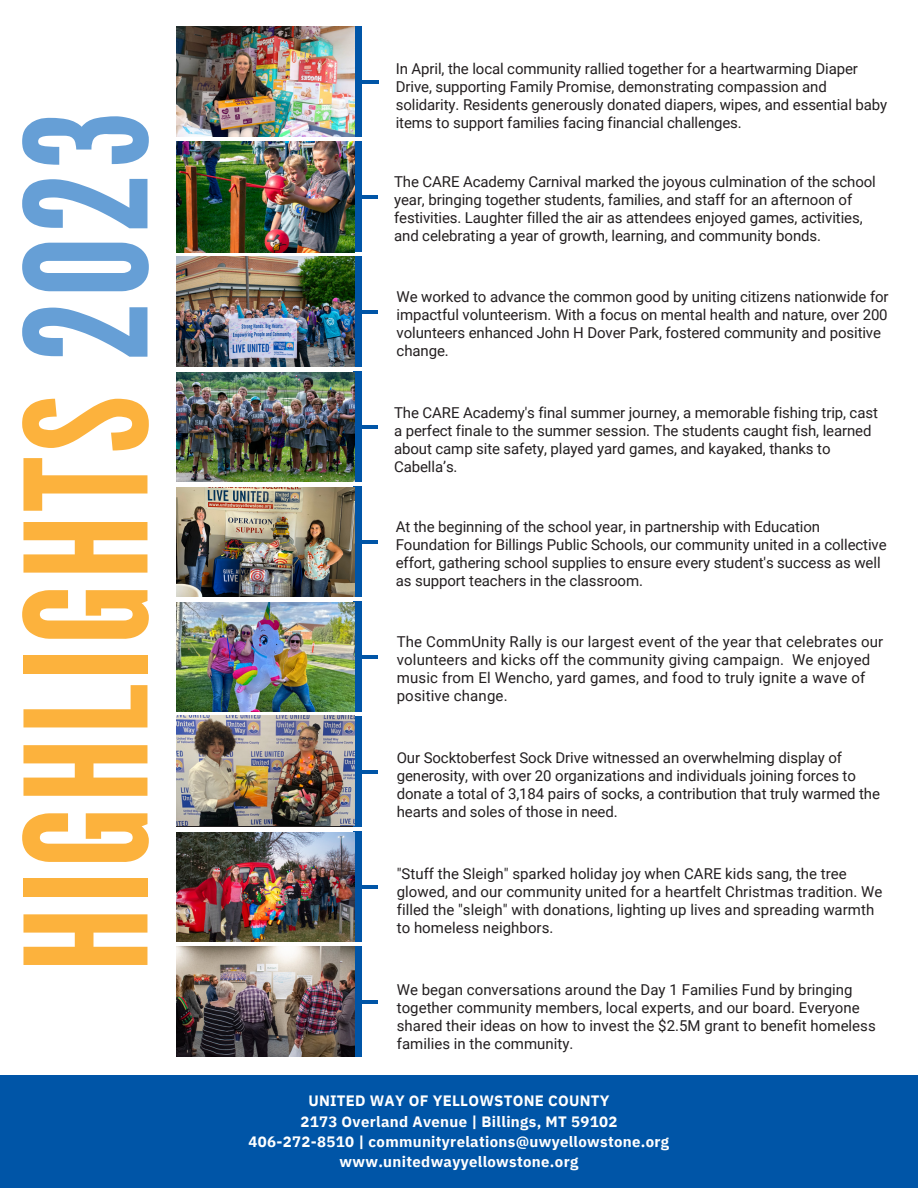
<style>
.page{position:relative;width:918px;height:1188px;background:#fff}
.page>*{position:absolute;margin:0;border:0;box-sizing:border-box;transform-origin:0 0}
.t1{font:168.75px "League Gothic";letter-spacing:.025em;color:#fcb23d}
.t2{font:15px/18px "Roboto";letter-spacing:-.005em;color:#231f20}
.t3{font:700 15px/20.2px "IBM Plex Sans";letter-spacing:.02em;color:#fff;text-align:center}
.s1{color:#669fd6}
</style>
<div class="page">
<div style="left:0;top:1076px;width:918px;height:112px;background:#0055a7"></div>
<svg style="left:354px;top:142px;width:7px;height:110px"></svg>
<hr style="left:357px;top:195px;width:21px;height:3px;background:#0055a7">
<svg style="left:353px;top:257px;width:8px;height:110px"></svg>
<hr style="left:357px;top:310px;width:21px;height:3px;background:#0055a7">
<svg style="left:354px;top:372px;width:7px;height:110px"></svg>
<hr style="left:357px;top:425px;width:21px;height:3px;background:#0055a7">
<svg style="left:353px;top:487px;width:8px;height:110px"></svg>
<hr style="left:357px;top:540px;width:21px;height:3px;background:#0055a7">
<svg style="left:353px;top:602px;width:8px;height:110px"></svg>
<hr style="left:357px;top:655px;width:21px;height:3px;background:#0055a7">
<div style="left:353px;top:717px;width:8px;height:110px;background:#0055a7"></div>
<hr style="left:357px;top:770px;width:21px;height:3px;background:#0055a7">
<svg style="left:353px;top:832px;width:8px;height:110px"></svg>
<hr style="left:357px;top:885px;width:21px;height:3px;background:#0055a7">
<svg style="left:354px;top:947px;width:7px;height:110px"></svg>
<hr style="left:357px;top:1000px;width:21px;height:3px;background:#0055a7">
<svg style="left:353px;top:27px;width:8px;height:110px"></svg>
<hr style="left:357px;top:80px;width:21px;height:3px;background:#0055a7">
<img style="left:177px;top:257px;width:177px;height:109px">
<img style="left:177px;top:142px;width:177px;height:110px">
<img style="left:177px;top:372px;width:177px;height:110px">
<img style="left:177px;top:832px;width:177px;height:109px">
<img style="left:177px;top:487px;width:177px;height:109px">
<img style="left:177px;top:602px;width:177px;height:109px">
<img style="left:177px;top:947px;width:177px;height:110px">
<img style="left:177px;top:27px;width:177px;height:109px">
<img style="left:177px;top:716px;width:178px;height:110px">
<p class="t1" style="left:-10px;top:972px;width:861px;rotate:-90deg">HIGHLIGHTS <span class="s1">2023</span></p>
<p class="t2" style="left:396px;top:60px;width:493px">In April, the local community rallied together for a heartwarming Diaper Drive, supporting Family Promise, demonstrating compassion and solidarity. Residents generously donated diapers, wipes, and essential baby items to support families facing financial challenges.</p>
<p class="t2" style="left:394px;top:173px;width:483px">The CARE Academy Carnival marked the joyous culmination of the school year, bringing together students, families, and staff for an afternoon of festivities. Laughter filled the air as attendees enjoyed games, activities, and celebrating a year of growth, learning, and community bonds.</p>
<p class="t2" style="left:397px;top:288px;width:493px">We worked to advance the common good by uniting citizens nationwide for impactful volunteerism. With a focus on mental health and nature, over 200 volunteers enhanced John H Dover Park, fostered community and positive change.</p>
<p class="t2" style="left:394px;top:403px;width:485px">The CARE Academy's final summer journey, a memorable fishing trip, cast a perfect finale to the summer session. The students caught fish, learned about camp site safety, played yard games, and kayaked, thanks to Cabella’s.</p>
<p class="t2" style="left:396px;top:518px;width:492px">At the beginning of the school year, in partnership with Education Foundation for Billings Public Schools, our community united in a collective effort, gathering school supplies to ensure every student's success as well as support teachers in the classroom.</p>
<p class="t2" style="left:397px;top:633px;width:488px">The CommUnity Rally is our largest event of the year that celebrates our volunteers and kicks off the community giving campaign. We enjoyed music from El Wencho, yard games, and food to truly ignite a wave of positive change.</p>
<p class="t2" style="left:397px;top:749px;width:485px">Our Socktoberfest Sock Drive witnessed an overwhelming display of generosity, with over 20 organizations and individuals joining forces to donate a total of 3,184 pairs of socks, a contribution that truly warmed the hearts and soles of those in need.</p>
<p class="t2" style="left:397px;top:865px;width:487px">"Stuff the Sleigh" sparked holiday joy when CARE kids sang, the tree glowed, and our community united for a heartfelt Christmas tradition. We filled the "sleigh" with donations, lighting up lives and spreading warmth to homeless neighbors.</p>
<h2 class="t2" style="left:397px;top:981px;width:481px">We began conversations around the Day 1 Families Fund by bringing together community members, local experts, and our board. Everyone shared their ideas on how to invest the $2.5M grant to benefit homeless families in the community.</h2>
<p class="t3" style="left:249px;top:1091px;width:422px">UNITED WAY OF YELLOWSTONE COUNTY<br>2173 Overland Avenue | Billings, MT 59102<br>406-272-8510 | communityrelations@uwyellowstone.org www.unitedwayyellowstone.org</p>
</div>
